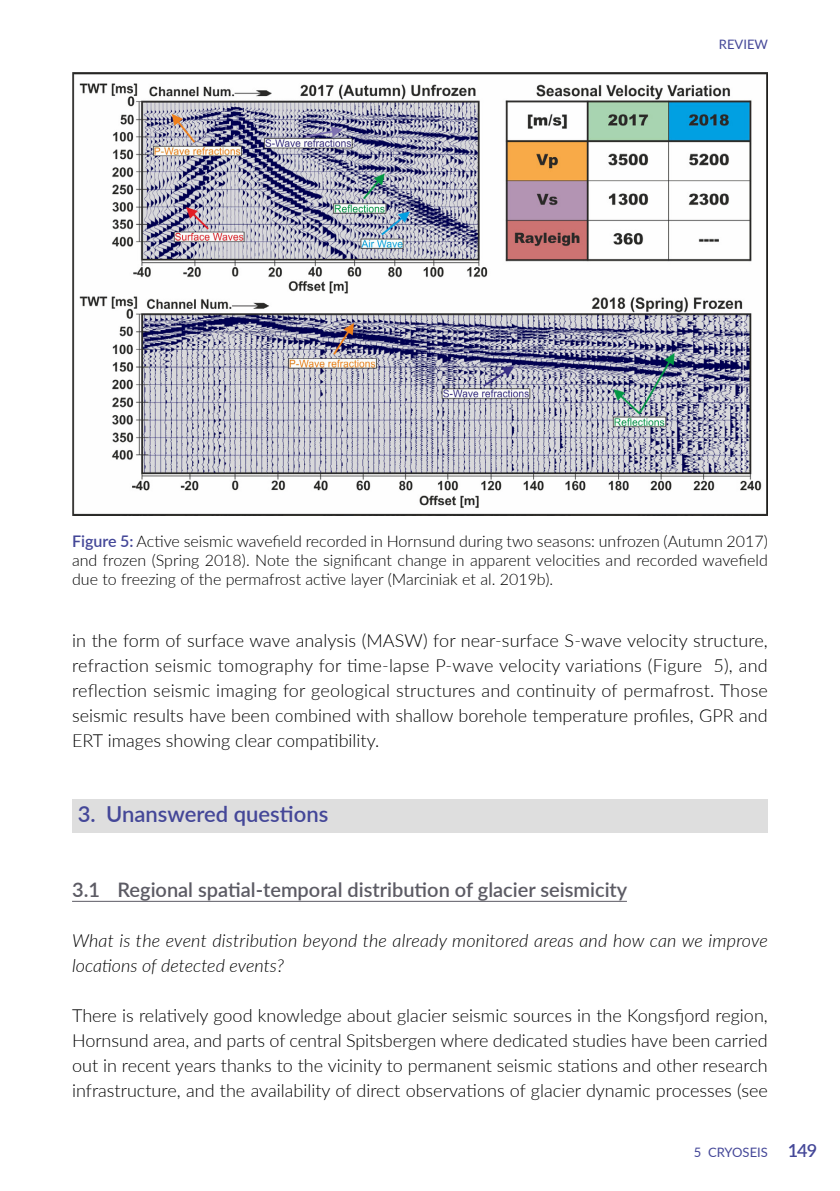
<style>
.page{position:relative;width:840px;height:1191px;background:#fff}
.page>*{position:absolute;margin:0;border:0;box-sizing:border-box;transform-origin:0 0}
.t1{font:600 22px "Lato";color:#444798}
.t2{font:600 20px "Lato";color:#5c5b64}
.t3{font:300 18px/25px "Lato";color:#000;text-align:justify}
.t4{font:italic 300 18px/25px "Lato";letter-spacing:.01em;color:#000}
.t5{font:300 16px/19px "Lato";color:#000;text-align:justify}
.t6{font:13px "Lato";color:#444798}
.s1{font-weight:600;color:#444798}
.s2{font-weight:600;font-size:18px}
</style>
<div class="page">
<div style="left:72px;top:799px;width:695px;height:33px;background:#dedede"></div>
<hr style="left:72px;top:901px;width:554px;height:1px;background:#5c5b64">
<img style="left:72px;top:72px;width:695px;height:443px">
<p class="t6" style="left:718px;top:35px;width:51px">REVIEW</p>
<p class="t5" style="left:72px;top:531px;width:697px"><span class="s1">Figure 5:</span> Active seismic wavefield recorded in Hornsund during two seasons: unfrozen (Autumn 2017) and frozen (Spring 2018). Note the significant change in apparent velocities and recorded wavefield due to freezing of the permafrost active layer (Marciniak et al. 2019b).</p>
<p class="t3" style="left:72px;top:627px;width:697px">in the form of surface wave analysis (MASW) for near-surface S-wave velocity structure, refraction seismic tomography for time-lapse P-wave velocity variations (Figure 5), and reflection seismic imaging for geological structures and continuity of permafrost. Those seismic results have been combined with shallow borehole temperature profiles, GPR and ERT images showing clear compatibility.</p>
<p class="t1" style="left:78px;top:798px;width:252px">3. Unanswered questions</p>
<p class="t2" style="left:72px;top:875px;width:556px">3.1 Regional spatial-temporal distribution of glacier seismicity</p>
<p class="t4" style="left:72px;top:927px;width:697px">What is the event distribution beyond the already monitored areas and how can we improve locations of detected events?</p>
<p class="t3" style="left:72px;top:1002px;width:697px">There is relatively good knowledge about glacier seismic sources in the Kongsfjord region, Hornsund area, and parts of central Spitsbergen where dedicated studies have been carried out in recent years thanks to the vicinity to permanent seismic stations and other research infrastructure, and the availability of direct observations of glacier dynamic processes (see</p>
<p class="t6" style="left:693px;top:1142px;width:125px">5 CRYOSEIS <span class="s2">149</span></p>
</div>
